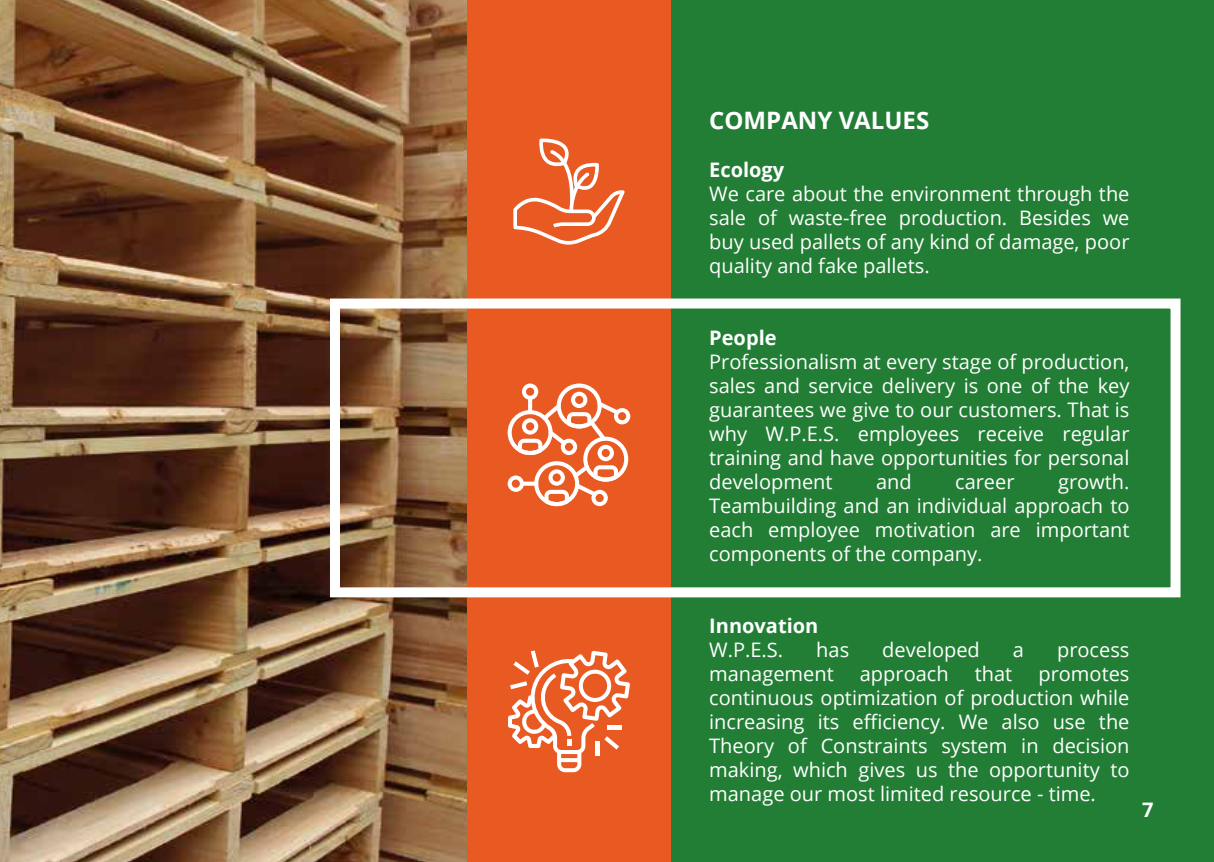
<style>
.page{position:relative;width:1214px;height:862px;background:#fff}
.page>*{position:absolute;margin:0;border:0;box-sizing:border-box;transform-origin:0 0}
.t1{font:700 24px "Open Sans";color:#fff}
.t2{font:20px/24px "Open Sans";color:#fff;text-align:justify}
.t3{font:700 20px "Open Sans";color:#fff}
</style>
<div class="page">
<img style="left:0;top:0;width:467px;height:862px">
<div style="left:651px;top:0;width:562px;height:862px;background:#227e35"></div>
<div style="left:467px;top:0;width:204px;height:862px;background:#e95922"></div>
<svg style="left:513px;top:138px;width:111px;height:107px"></svg>
<svg style="left:507px;top:383px;width:123px;height:123px"></svg>
<hr style="left:528px;top:396px;width:4px;height:18px;background:#fff;border-radius:2px">
<svg style="left:508px;top:650px;width:122px;height:122px"></svg>
<div style="left:330px;top:298px;width:850px;height:299px;border:10px solid #fff"></div>
<p class="t1" style="left:709px;top:103px;width:221px">COMPANY VALUES</p>
<p class="t3" style="left:709px;top:156px;width:77px">Ecology</p>
<p class="t2" style="left:709px;top:181px;width:422px">We care about the environment through the sale of waste-free production. Besides we buy used pallets of any kind of damage, poor quality and fake pallets.</p>
<p class="t3" style="left:709px;top:324px;width:69px">People</p>
<p class="t2" style="left:709px;top:349px;width:422px">Professionalism at every stage of production, sales and service delivery is one of the key guarantees we give to our customers. That is why W.P.E.S. employees receive regular training and have opportunities for personal development</p>
<p class="t2" style="left:709px;top:469px;width:422px;text-indent:349px">growth.<br>Teambuilding and an individual approach to each employee motivation are important components of the company.</p>
<p class="t2" style="left:875px;top:469px;width:37px">and</p>
<p class="t2" style="left:955px;top:469px;width:61px">career</p>
<p class="t3" style="left:709px;top:612px;width:111px">Innovation</p>
<p class="t2" style="left:709px;top:637px;width:75px">W.P.E.S.</p>
<p class="t2" style="left:816px;top:637px;width:34px">has</p>
<p class="t2" style="left:882px;top:637px;width:99px">developed</p>
<p class="t2" style="left:1012px;top:637px;width:13px">a</p>
<p class="t2" style="left:1056px;top:637px;width:74px">process</p>
<p class="t2" style="left:709px;top:661px;width:126px">management</p>
<p class="t2" style="left:859px;top:661px;width:90px">approach</p>
<p class="t2" style="left:974px;top:661px;width:39px">that</p>
<p class="t2" style="left:709px;top:661px;width:422px;text-indent:329px">promotes continuous optimization of production while increasing its efficiency. We also use the Theory of Constraints system in decision making, which gives us the opportunity to manage our most limited resource - time.</p>
<p class="t3" style="left:1141px;top:795px;width:13px">7</p>
</div>
